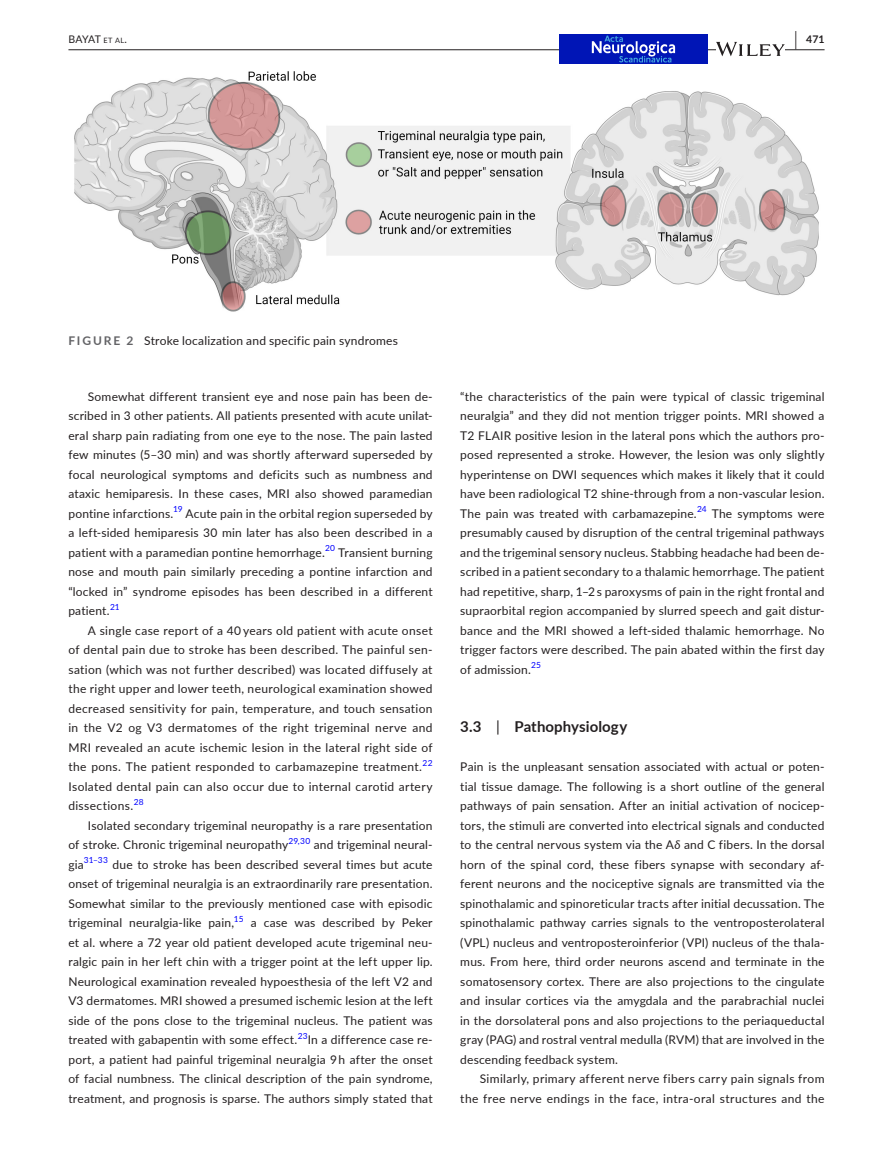
<style>
.page{position:relative;width:893px;height:1174px;background:#fff}
.page>*{position:absolute;margin:0;border:0;box-sizing:border-box;transform-origin:0 0}
.t1{font:700 15px "Lato";letter-spacing:.005em;color:#231f20}
.t2{font:12px/19.5px "Lato";letter-spacing:.015em;color:#231f20;text-align:justify}
.t3{font:10.5px "Lato";letter-spacing:-.045em;color:#231f20}
.t4{font:700 10.5px "Lato";color:#231f20}
.t5{font:8.4px "Lato";letter-spacing:.015em;color:#00f}
.s1{font-size:7.35px}
.s2{font-style:inherit}
.s3{font-size:19.5px}
.s4{font-weight:700;color:#636366}
.s5{font-weight:400}
.s6{font-style:italic}
</style>
<div class="page">
<hr style="left:68px;top:49px;width:756px;height:1px;background:#231f20">
<div style="left:559px;top:34px;width:149px;height:30px;background:#0015b6"></div>
<svg style="left:592px;top:36px;width:83px;height:27px"></svg>
<svg style="left:716px;top:42px;width:69px;height:14px"></svg>
<img style="left:74px;top:71px;width:745px;height:241px">
<p class="t3" style="left:68px;top:31px;width:60px">BAYAT <span class="s1">et al</span><span class="s2">.</span></p>
<p class="t4" style="left:795px;top:31px;width:31px"><span class="s3">|</span> 471</p>
<p class="t2" style="left:68px;top:331px;width:331px"><span class="s4">FIGURE 2</span> Stroke localization and specific pain syndromes</p>
<p class="t2" style="left:68px;top:386px;width:366px;text-indent:20px">Somewhat different transient eye and nose pain has been de&shy;scribed in 3 other patients. All patients presented with acute unilat&shy;eral sharp pain radiating from one eye to the nose. The pain lasted few minutes (5–30 min) and was shortly afterward superseded by focal neurological symptoms and deficits such as numbness and ataxic hemiparesis. In these cases, MRI also showed paramedian pontine infarctions.</p>
<p class="t5" style="left:173px;top:503px;width:11px">19</p>
<p class="t2" style="left:68px;top:503px;width:366px;text-indent:117px">Acute pain in the orbital region superseded by a left-sided hemiparesis 30 min later has also been described in a patient with a paramedian pontine hemorrhage.</p>
<p class="t5" style="left:325px;top:542px;width:11px">20</p>
<p class="t2" style="left:68px;top:542px;width:366px;text-indent:270px">Transient burning nose and mouth pain similarly preceding a pontine infarction and “locked in” syndrome episodes has been described in a different patient.</p>
<p class="t5" style="left:110px;top:601px;width:11px">21</p>
<p class="t2" style="left:68px;top:620px;width:366px;text-indent:20px">A single case report of a 40 years old patient with acute onset of dental pain due to stroke has been described. The painful sen&shy;sation (which was not further described) was located diffusely at the right upper and lower teeth, neurological examination showed decreased sensitivity for pain, temperature, and touch sensation in the V2 og V3 dermatomes of the right trigeminal nerve and MRI revealed an acute ischemic lesion in the lateral right side of the pons. The patient responded to carbamazepine treatment.</p>
<p class="t5" style="left:423px;top:757px;width:12px">22</p>
<p class="t2" style="left:68px;top:776px;width:366px">Isolated dental pain can also occur due to internal carotid artery dissections.<sup>28</sup></p>
<p class="t2" style="left:68px;top:815px;width:366px;text-indent:20px">Isolated secondary trigeminal neuropathy is a rare presentation of stroke. Chronic trigeminal neuropathy</p>
<p class="t5" style="left:288px;top:835px;width:23px">29,30</p>
<p class="t2" style="left:314px;top:834px;width:120px">and trigeminal neural-</p>
<p class="t2" style="left:68px;top:854px;width:17px">gia</p>
<p class="t5" style="left:84px;top:854px;width:26px">31–33</p>
<p class="t2" style="left:68px;top:854px;width:366px;text-indent:44px">due to stroke has been described several times but acute onset of trigeminal neuralgia is an extraordinarily rare presentation.<br>Somewhat similar to the previously mentioned case with episodic trigeminal neuralgia-like pain,</p>
<p class="t5" style="left:234px;top:913px;width:11px">15</p>
<p class="t2" style="left:68px;top:912px;width:366px;text-indent:182px">a case was described by Peker et al. where a 72 year old patient developed acute trigeminal neu&shy;ralgic pain in her left chin with a trigger point at the left upper lip.<br>Neurological examination revealed hypoesthesia of the left V2 and V3 dermatomes. MRI showed a presumed ischemic lesion at the left side of the pons close to the trigeminal nucleus. The patient was treated with gabapentin with some effect.<sup>23</sup>In a difference case re&shy;port, a patient had painful trigeminal neuralgia 9 h after the onset of facial numbness. The clinical description of the pain syndrome, treatment, and prognosis is sparse. The authors simply stated that</p>
<p class="t2" style="left:460px;top:386px;width:366px">“the characteristics of the pain were typical of classic trigeminal neuralgia” and they did not mention trigger points. MRI showed a T2 FLAIR positive lesion in the lateral pons which the authors pro&shy;posed represented a stroke. However, the lesion was only slightly hyperintense on DWI sequences which makes it likely that it could have been radiological T2 shine-through from a non-vascular lesion.<br>The pain was treated with carbamazepine.</p>
<p class="t5" style="left:697px;top:503px;width:11px">24</p>
<p class="t2" style="left:460px;top:503px;width:366px;text-indent:251px">The symptoms were presumably caused by disruption of the central trigeminal pathways and the trigeminal sensory nucleus. Stabbing headache had been de&shy;scribed in a patient secondary to a thalamic hemorrhage. The patient had repetitive, sharp, 1–2 s paroxysms of pain in the right frontal and supraorbital region accompanied by slurred speech and gait distur&shy;bance and the MRI showed a left-sided thalamic hemorrhage. No trigger factors were described. The pain abated within the first day of admission.</p>
<p class="t5" style="left:531px;top:659px;width:11px">25</p>
<p class="t1" style="left:460px;top:716px;width:168px">3.3 <span class="s5">|</span> Pathophysiology</p>
<p class="t2" style="left:460px;top:756px;width:366px">Pain is the unpleasant sensation associated with actual or poten&shy;tial tissue damage. The following is a short outline of the general pathways of pain sensation. After an initial activation of nocicep&shy;tors, the stimuli are converted into electrical signals and conducted to the central nervous system via the A<span class="s6">δ</span> and C fibers. In the dorsal horn of the spinal cord, these fibers synapse with secondary af&shy;ferent neurons and the nociceptive signals are transmitted via the spinothalamic and spinoreticular tracts after initial decussation. The spinothalamic pathway carries signals to the ventroposterolateral (VPL) nucleus and ventroposteroinferior (VPI) nucleus of the thala&shy;mus. From here, third order neurons ascend and terminate in the somatosensory cortex. There are also projections to the cingulate and insular cortices via the amygdala and the parabrachial nuclei in the dorsolateral pons and also projections to the periaqueductal gray (PAG) and rostral ventral medulla (RVM) that are involved in the descending feedback system.</p>
<p class="t2" style="left:460px;top:1068px;width:366px;text-align:right">Similarly, primary afferent nerve fibers carry pain signals from the free nerve endings in the face, intra-oral structures and the</p>
</div>
